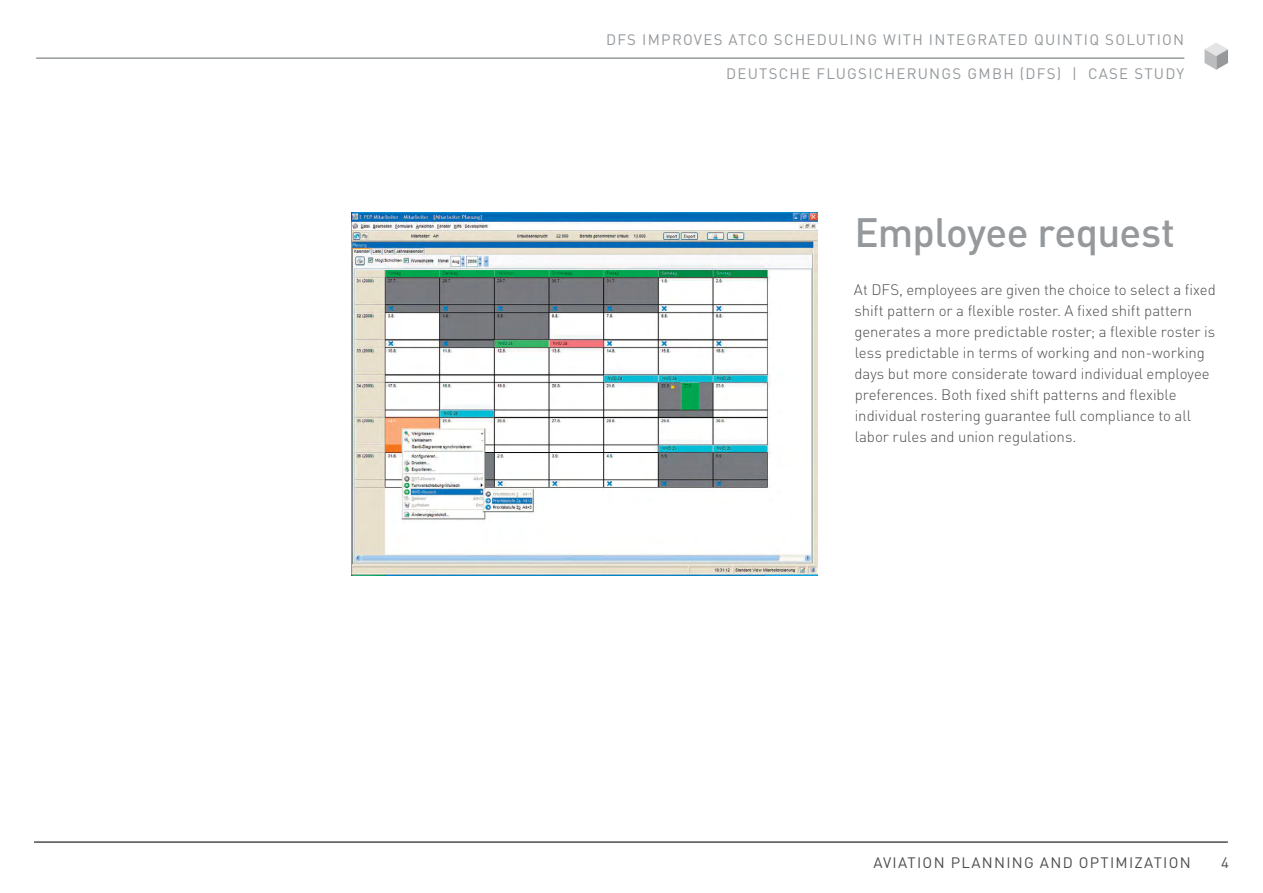
<style>
.page{position:relative;width:1263px;height:893px;background:#fff}
.page>*{position:absolute;margin:0;border:0;box-sizing:border-box;transform-origin:0 0}
.t1{font:500 40.5px "DIN Pro";letter-spacing:-.02em;color:#95999c}
.t2{font:300 15px/21px "DIN Pro";letter-spacing:-.005em;color:#4d4d4f}
.t3{font:15px "DIN Pro";letter-spacing:.085em;color:#95999c}
.t4{font:15px "DIN Pro";letter-spacing:.085em;color:#4d4d4f}
</style>
<div class="page">
<hr style="left:34px;top:841px;width:1194px;height:2px;background:#4d4d4f">
<svg style="left:1204px;top:43px;width:24px;height:27px"></svg>
<hr style="left:36px;top:57px;width:1148px;height:2px;background:#95999c">
<img style="left:352px;top:213px;width:465px;height:363px">
<hr style="left:1127px;top:777px;width:136px;height:2px;background:#ec008c">
<div style="left:1120px;top:774px;width:8px;height:8px;border:2px solid #ec008c;border-radius:50%"></div>
<hr style="left:1178px;top:165px;width:85px;height:2px;background:#ec008c">
<hr style="left:1178px;top:807px;width:85px;height:2px;background:#ec008c">
<hr style="left:1188px;top:862px;width:75px;height:2px;background:#ec008c">
<p class="t3" style="left:606px;top:28px;width:580px">DFS IMPROVES ATCO SCHEDULING WITH INTEGRATED QUINTIQ SOLUTION</p>
<p class="t3" style="left:726px;top:62px;width:460px">DEUTSCHE FLUGSICHERUNGS GMBH (DFS) | CASE STUDY</p>
<h1 class="t1" style="left:854px;top:199px;width:322px">Employee request</h1>
<p class="t2" style="left:854px;top:277px;width:363px">At DFS, employees are given the choice to select a fixed shift pattern or a flexible roster. A fixed shift pattern generates a more predictable roster; a flexible roster is less predictable in terms of working and non-working days but more considerate toward individual employee preferences. Both fixed shift patterns and flexible individual rostering guarantee full compliance to all labor rules and union regulations.</p>
<p class="t4" style="left:873px;top:850px;width:319px">AVIATION PLANNING AND OPTIMIZATION</p>
<p class="t4" style="left:1221px;top:850px;width:9px">4</p>
</div>
